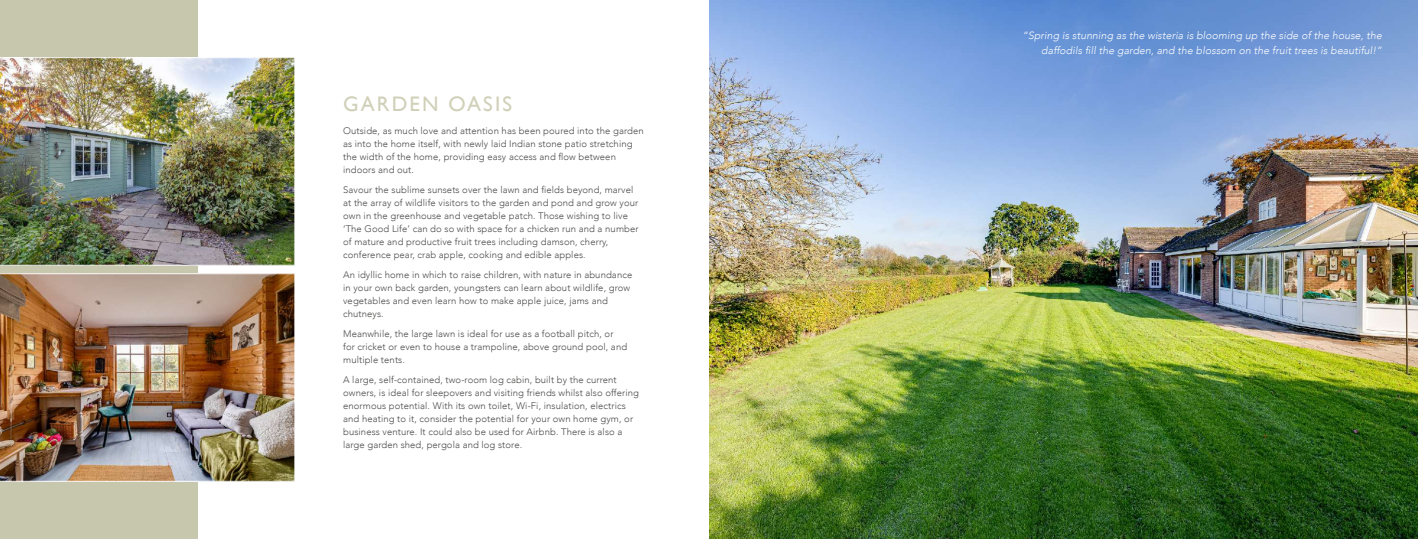
<style>
.page{position:relative;width:1418px;height:539px;background:#fff}
.page>*{position:absolute;margin:0;border:0;box-sizing:border-box;transform-origin:0 0}
.t1{font:21px "Gill Sans";letter-spacing:.1em;color:#d0d0b9}
.t2{font:italic 300 10.5px/15px "Avenir";letter-spacing:.01em;color:#fff;text-align:right}
.t3{font:300 9.5px/13px "Avenir";letter-spacing:.01em;color:#4a4a49}
</style>
<div class="page">
<div style="left:0;top:0;width:197px;height:539px;background:#c7c7ad"></div>
<img style="left:0;top:273px;width:295px;height:208px">
<img style="left:0;top:57px;width:295px;height:209px">
<img style="left:709px;top:0;width:708px;height:539px">
<h1 class="t1" style="left:343px;top:91px;width:170px">GARDEN OASIS</h1>
<p class="t3" style="left:343px;top:124px;width:302px">Outside, as much love and attention has been poured into the garden as into the home itself, with newly laid Indian stone patio stretching the width of the home, providing easy access and flow between indoors and out.</p>
<p class="t3" style="left:343px;top:183px;width:297px">Savour the sublime sunsets over the lawn and fields beyond, marvel at the array of wildlife visitors to the garden and pond and grow your own in the greenhouse and vegetable patch. Those wishing to live ‘The Good Life’ can do so with space for a chicken run and a number of mature and productive fruit trees including damson, cherry, conference pear, crab apple, cooking and edible apples.</p>
<p class="t3" style="left:343px;top:268px;width:291px">An idyllic home in which to raise children, with nature in abundance in your own back garden, youngsters can learn about wildlife, grow vegetables and even learn how to make apple juice, jams and chutneys.</p>
<p class="t3" style="left:343px;top:327px;width:285px">Meanwhile, the large lawn is ideal for use as a football pitch, or for cricket or even to house a trampoline, above ground pool, and multiple tents.</p>
<p class="t3" style="left:343px;top:373px;width:297px">A large, self-contained, two-room log cabin, built by the current owners, is ideal for sleepovers and visiting friends whilst also offering enormous potential. With its own toilet, Wi-Fi, insulation, electrics and heating to it, consider the potential for your own home gym, or business venture. It could also be used for Airbnb. There is also a large garden shed, pergola and log store.</p>
<p class="t2" style="left:1022px;top:28px;width:361px">“Spring is stunning as the wisteria is blooming up the side of the house, the daffodils fill the garden, and the blossom on the fruit trees is beautiful!”</p>
</div>
